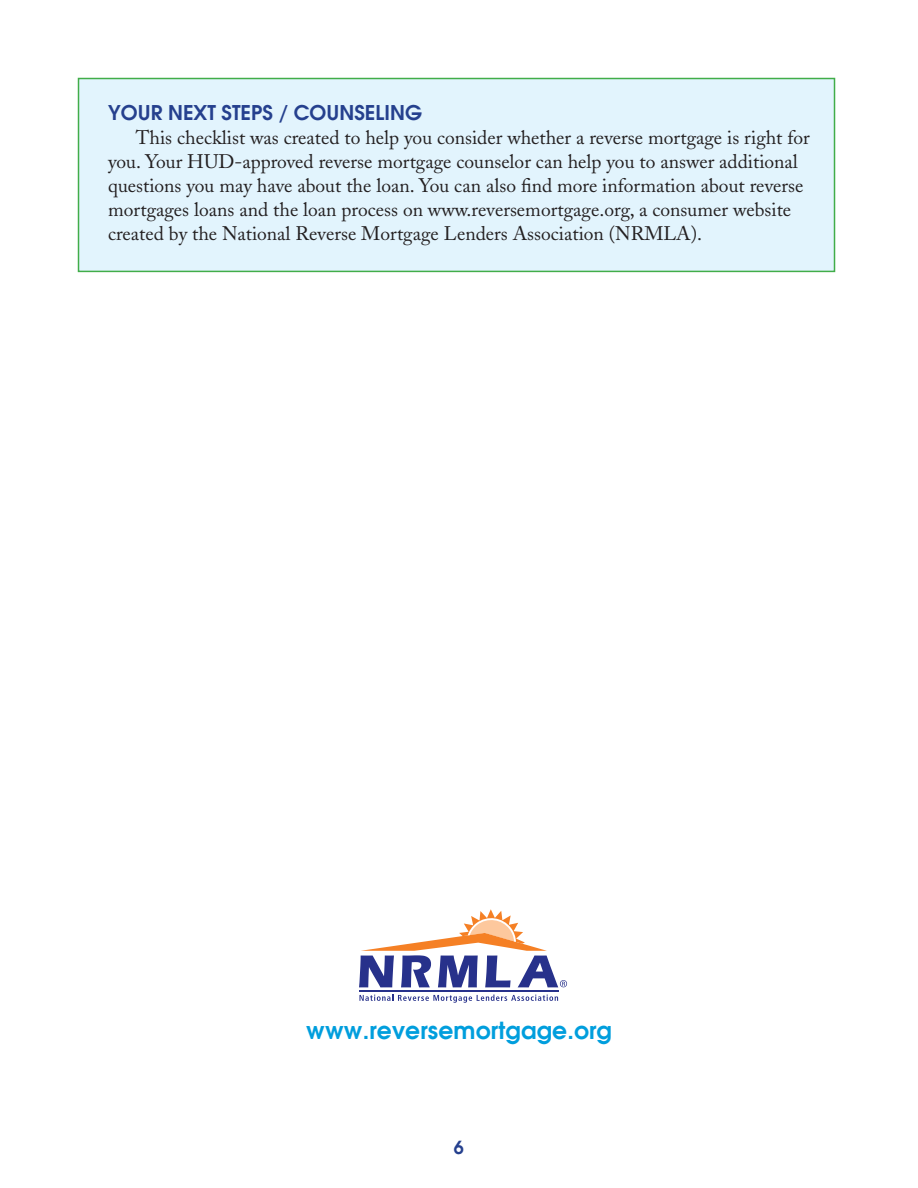
<style>
.page{position:relative;width:918px;height:1188px;background:#fff}
.page>*{position:absolute;margin:0;border:0;box-sizing:border-box;transform-origin:0 0}
.t1{font:600 23.4px "Avant Garde";letter-spacing:.005em;color:#009edd}
.t2{font:600 20.25px "Avant Garde";color:#25408e}
.t3{font:19.5px/24px "Adobe Caslon";color:#231f20}
.t4{font:600 18px "Avant Garde";color:#25408e}
</style>
<div class="page">
<div style="left:78px;top:78px;width:757px;height:194px;background:#e2f4fd;border:2px solid #41ad49"></div>
<svg style="left:359px;top:995px;width:199px;height:8px"></svg>
<hr style="left:359px;top:990px;width:200px;height:2px;background:#27318b">
<svg style="left:359px;top:909px;width:208px;height:78px"></svg>
<p class="t2" style="left:108px;top:105px;width:315px">YOUR NEXT STEPS / COUNSELING</p>
<p class="t3" style="left:108px;top:127px;width:703px;text-indent:28px">This checklist was created to help you consider whether a reverse mortgage is right for you. Your HUD-approved reverse mortgage counselor can help you to answer additional questions you may have about the loan. You can also find more information about reverse mortgages loans and the loan process on www.reversemortgage.org, a consumer website created by the National Reverse Mortgage Lenders Association (NRMLA).</p>
<p class="t1" style="left:306px;top:1021px;width:307px">www.reversemortgage.org</p>
<p class="t4" style="left:454px;top:1140px;width:12px">6</p>
</div>
